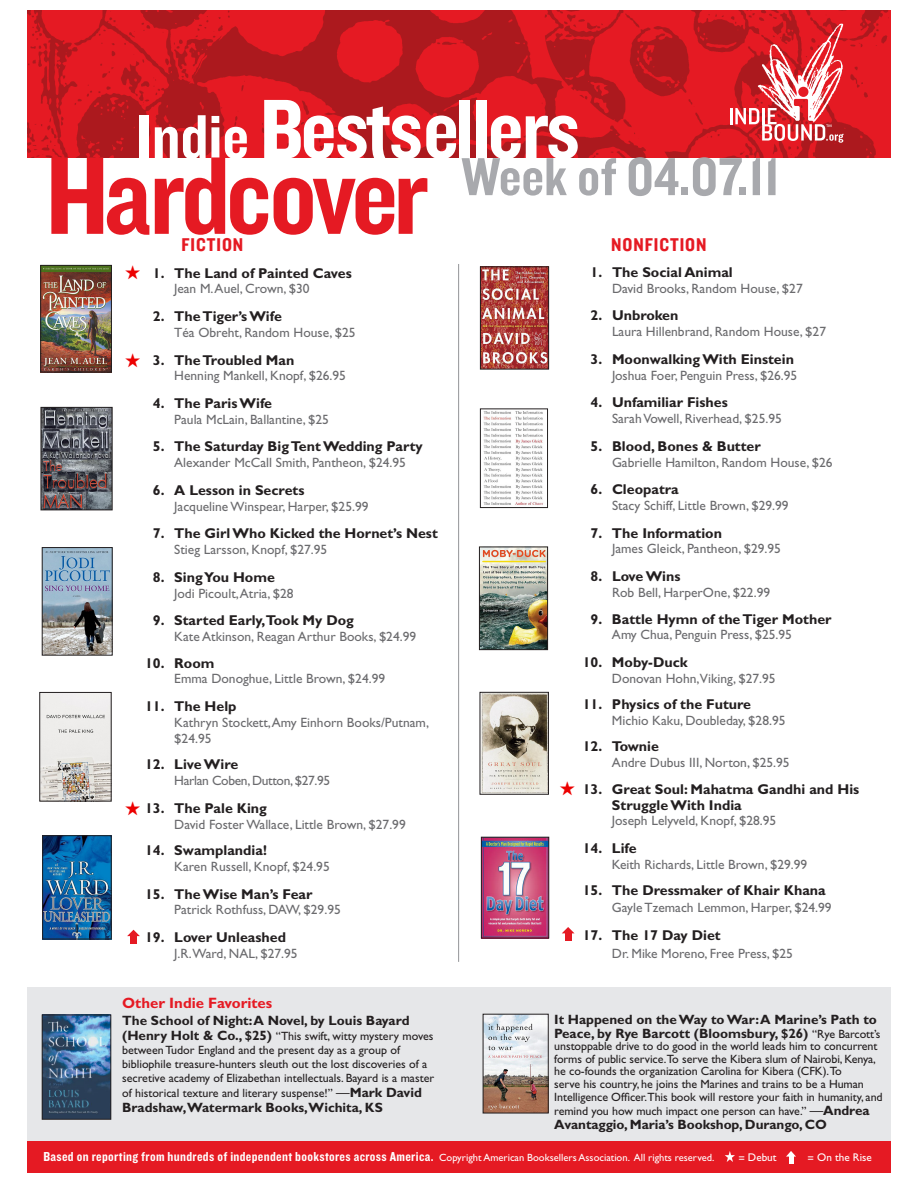
<style>
.page{position:relative;width:918px;height:1188px;background:#fff}
.page>*{position:absolute;margin:0;border:0;box-sizing:border-box;transform-origin:0 0}
.t1{font:114.6px "Knockout 50 Welterweight";letter-spacing:-.04em;color:#e51a23}
.t2{font:88.05px "Knockout 50 Welterweight";letter-spacing:-.03em;color:#fff}
.t3{font:55.5px "Knockout 50 Welterweight";color:#a8a9ad}
.t4{font:19.2px "Knockout 50 Welterweight";letter-spacing:.05em;color:#e51a23}
.Book_Title{font:700 15px "Gill Sans";color:#e51a23}
.t5{font:700 14.25px/15.8px "Gill Sans";color:#231f20}
.t6{font:13.5px/15.8px "Gill Sans";color:#6b6b6e}
.t7{font:700 13.5px/14.2px "Gill Sans";color:#231f20}
.t8{font:13.5px "Knockout 50 Welterweight";letter-spacing:.025em;color:#fff}
.t9{font:13.5px "Gill Sans";letter-spacing:-.025em;color:#6b6b6e}
.t10{font:12px/14.2px "Gill Sans";letter-spacing:-.005em;color:#231f20}
.t11{font:11.1px "Gill Sans";color:#fff}
.s1{font-size:65.1px}
.s2{font-weight:700;font-size:13.5px}
.s3{font-size:13.5px}
.s4{font-weight:400;font-size:12px}
.s5{font-family:"Gill Sans";font-size:10.5px}
</style>
<div class="page">
<img style="left:27px;top:10px;width:864px;height:148px">
<svg style="left:730px;top:23px;width:114px;height:120px"></svg>
<div style="left:27px;top:987px;width:864px;height:171px;background:#e6e7e9"></div>
<hr style="left:458px;top:264px;width:1px;height:698px;background:#939598">
<div style="left:27px;top:1142px;width:864px;height:31px;background:#e51a23"></div>
<svg style="left:562px;top:927px;width:13px;height:14px"></svg>
<img style="left:482px;top:694px;width:65px;height:98px">
<div style="left:480px;top:692px;width:69px;height:102px;border:1px solid #231f20"></div>
<svg style="left:127px;top:930px;width:13px;height:14px"></svg>
<img style="left:42px;top:267px;width:68px;height:103px">
<div style="left:40px;top:265px;width:72px;height:107px;border:1px solid #231f20"></div>
<img style="left:43px;top:409px;width:67px;height:99px">
<div style="left:41px;top:407px;width:71px;height:103px;border:1px solid #231f20"></div>
<img style="left:44px;top:549px;width:66px;height:104px">
<div style="left:42px;top:547px;width:70px;height:108px;border:1px solid #231f20"></div>
<img style="left:483px;top:411px;width:60px;height:94px">
<div style="left:480px;top:409px;width:68px;height:99px;border:1px solid #231f20"></div>
<img style="left:44px;top:838px;width:65px;height:99px">
<div style="left:42px;top:836px;width:69px;height:103px;border:1px solid #231f20"></div>
<img style="left:481px;top:549px;width:65px;height:99px">
<div style="left:479px;top:547px;width:69px;height:103px;border:1px solid #231f20"></div>
<img style="left:483px;top:839px;width:64px;height:97px">
<div style="left:481px;top:837px;width:68px;height:101px;border:1px solid #231f20"></div>
<img style="left:485px;top:1016px;width:61px;height:95px">
<img style="left:42px;top:694px;width:67px;height:105px">
<img style="left:482px;top:269px;width:65px;height:98px">
<div style="left:480px;top:267px;width:69px;height:102px;border:1px solid #231f20"></div>
<svg style="left:725px;top:1151px;width:10px;height:11px"></svg>
<svg style="left:786px;top:1151px;width:10px;height:13px"></svg>
<img style="left:44px;top:1017px;width:65px;height:100px">
<div style="left:42px;top:1015px;width:69px;height:104px;border:1px solid #231f20"></div>
<p class="t2" style="left:136px;top:74px;width:445px"><span class="s1">Indie</span> Bestsellers</p>
<p class="t1" style="left:46px;top:124px;width:385px">Hardcover</p>
<p class="t3" style="left:461px;top:142px;width:320px">Week of 04.07.11</p>
<p class="t5" style="left:591px;top:264px;width:144px">1. The Social Animal</p>
<p class="t6" style="left:612px;top:280px;width:192px">David Brooks, Random House, $27</p>
<p class="t5" style="left:591px;top:308px;width:89px">2. Unbroken</p>
<p class="t6" style="left:612px;top:324px;width:216px">Laura Hillenbrand, Random House, $27</p>
<p class="t5" style="left:591px;top:351px;width:205px">3. Moonwalking With Einstein</p>
<p class="t6" style="left:612px;top:367px;width:187px">Joshua Foer, Penguin Press, $26.95</p>
<p class="t5" style="left:591px;top:394px;width:139px">4. Unfamiliar Fishes</p>
<p class="t6" style="left:612px;top:411px;width:171px">Sarah Vowell, Riverhead, $25.95</p>
<p class="t5" style="left:591px;top:438px;width:172px">5. Blood, Bones &amp; Butter</p>
<p class="t6" style="left:612px;top:454px;width:222px">Gabrielle Hamilton, Random House, $26</p>
<p class="t5" style="left:591px;top:481px;width:90px">6. Cleopatra</p>
<p class="t6" style="left:612px;top:498px;width:178px">Stacy Schiff, Little Brown, $29.99</p>
<p class="t5" style="left:591px;top:525px;width:133px">7. The Information</p>
<p class="t6" style="left:612px;top:541px;width:171px">James Gleick, Pantheon, $29.95</p>
<p class="t5" style="left:591px;top:568px;width:91px">8. Love Wins</p>
<p class="t6" style="left:612px;top:585px;width:160px">Rob Bell, HarperOne, $22.99</p>
<p class="t5" style="left:591px;top:611px;width:242px">9. Battle Hymn of the Tiger Mother</p>
<p class="t6" style="left:612px;top:627px;width:181px">Amy Chua, Penguin Press, $25.95</p>
<p class="t5" style="left:583px;top:654px;width:106px">10. Moby-Duck</p>
<p class="t6" style="left:612px;top:670px;width:165px">Donovan Hohn,Viking, $27.95</p>
<p class="t5" style="left:583px;top:697px;width:170px">11. Physics of the Future</p>
<p class="t6" style="left:612px;top:713px;width:175px">Michio Kaku, Doubleday, $28.95</p>
<p class="t5" style="left:583px;top:739px;width:78px">12. Townie</p>
<p class="t6" style="left:612px;top:755px;width:179px">Andre Dubus III, Norton, $25.95</p>
<p class="t5" style="left:612px;top:781px;width:249px;text-indent:-29px">13. Great Soul: Mahatma Gandhi and His<br>Struggle With India</p>
<p class="t6" style="left:612px;top:813px;width:166px">Joseph Lelyveld, Knopf, $28.95</p>
<p class="t5" style="left:583px;top:840px;width:55px">14. Life</p>
<p class="t6" style="left:612px;top:856px;width:197px">Keith Richards, Little Brown, $29.99</p>
<p class="t5" style="left:583px;top:883px;width:245px">15. The Dressmaker of Khair Khana</p>
<p class="t6" style="left:612px;top:900px;width:221px">Gayle Tzemach Lemmon, Harper, $24.99</p>
<p class="t5" style="left:583px;top:927px;width:139px">17. The 17 Day Diet</p>
<p class="t6" style="left:612px;top:945px;width:183px">Dr. Mike Moreno, Free Press, $25</p>
<p class="t4" style="left:182px;top:232px;width:63px">FICTION</p>
<p class="t4" style="left:611px;top:232px;width:97px">NONFICTION</p>
<p class="t5" style="left:153px;top:265px;width:200px">1. The Land of Painted Caves</p>
<p class="t6" style="left:174px;top:281px;width:137px">Jean M. Auel, Crown, $30</p>
<p class="t5" style="left:153px;top:308px;width:130px">2. The Tiger’s Wife</p>
<p class="t6" style="left:174px;top:324px;width:183px">Téa Obreht, Random House, $25</p>
<p class="t5" style="left:153px;top:352px;width:143px">3. The Troubled Man</p>
<p class="t6" style="left:174px;top:368px;width:173px">Henning Mankell, Knopf, $26.95</p>
<p class="t5" style="left:153px;top:395px;width:121px">4. The Paris Wife</p>
<p class="t6" style="left:174px;top:411px;width:156px">Paula McLain, Ballantine, $25</p>
<p class="t5" style="left:153px;top:439px;width:271px">5. The Saturday Big Tent Wedding Party</p>
<p class="t6" style="left:174px;top:455px;width:233px">Alexander McCall Smith, Pantheon, $24.95</p>
<p class="t5" style="left:153px;top:482px;width:153px">6. A Lesson in Secrets</p>
<p class="t6" style="left:174px;top:498px;width:196px">Jacqueline Winspear, Harper, $25.99</p>
<p class="t5" style="left:153px;top:526px;width:286px">7. The Girl Who Kicked the Hornet’s Nest</p>
<p class="t6" style="left:174px;top:542px;width:155px">Stieg Larsson, Knopf, $27.95</p>
<p class="t5" style="left:153px;top:569px;width:124px">8. Sing You Home</p>
<p class="t6" style="left:174px;top:585px;width:121px">Jodi Picoult, Atria, $28</p>
<p class="t5" style="left:153px;top:613px;width:202px">9. Started Early,Took My Dog</p>
<p class="t6" style="left:174px;top:629px;width:244px">Kate Atkinson, Reagan Arthur Books, $24.99</p>
<p class="t5" style="left:145px;top:655px;width:71px">10. Room</p>
<p class="t6" style="left:174px;top:671px;width:212px">Emma Donoghue, Little Brown, $24.99</p>
<p class="t5" style="left:145px;top:698px;width:93px">11. The Help</p>
<p class="t6" style="left:174px;top:715px;width:256px">Kathryn Stockett, Amy Einhorn Books/Putnam, $24.95</p>
<p class="t5" style="left:145px;top:757px;width:95px">12. Live Wire</p>
<p class="t9" style="left:174px;top:773px;width:158px">Harlan Coben, Dutton, $27.95</p>
<p class="t5" style="left:145px;top:800px;width:123px">13. The Pale King</p>
<p class="t6" style="left:174px;top:816px;width:233px">David Foster Wallace, Little Brown, $27.99</p>
<p class="t5" style="left:145px;top:842px;width:123px">14. Swamplandia!</p>
<p class="t6" style="left:174px;top:859px;width:157px">Karen Russell, Knopf, $24.95</p>
<p class="t5" style="left:145px;top:886px;width:169px">15. The Wise Man’s Fear</p>
<p class="t6" style="left:174px;top:902px;width:168px">Patrick Rothfuss, DAW, $29.95</p>
<p class="t5" style="left:145px;top:929px;width:142px">19. Lover Unleashed</p>
<p class="t6" style="left:174px;top:946px;width:125px">J.R.Ward, NAL, $27.95</p>
<p class="Book_Title" style="left:122px;top:994px;width:152px">Other Indie Favorites</p>
<p class="t7" style="left:122px;top:1013px;width:289px">The School of Night: A Novel, by Louis Bayard</p>
<p class="t10" style="left:122px;top:1029px;width:314px"><span class="s2">(Henry Holt &amp; Co., $25)</span> “This swift, witty mystery moves between Tudor England and the present day as a group of bibliophile treasure-hunters sleuth out the lost discoveries of a secretive academy of Elizabethan intellectuals. Bayard is a master of historical texture and literary suspense!” <span class="s3">—</span><span class="s2">Mark David</span></p>
<p class="t7" style="left:122px;top:1100px;width:262px">Bradshaw,Watermark Books,Wichita, KS</p>
<p class="t7" style="left:554px;top:1012px;width:328px">It Happened on the Way to War: A Marine’s Path to<br>Peace, by Rye Barcott (Bloomsbury, $26) <span class="s4">“Rye Barcott’s</span></p>
<p class="t10" style="left:554px;top:1040px;width:330px;line-height:12.8px">unstoppable drive to do good in the world leads him to concurrent forms of public service.To serve the Kibera slum of Nairobi, Kenya, he co-founds the organization Carolina for Kibera (CFK).To<br>serve his country, he joins the Marines and trains to be a Human Intelligence Officer.This book will restore your faith in humanity, and</p>
<p class="t10" style="left:554px;top:1104px;width:317px">remind you how much impact one person can have.” <span class="s3">—</span><span class="s2">Andrea</span></p>
<p class="t7" style="left:554px;top:1118px;width:274px">Avantaggio, Maria’s Bookshop, Durango, CO</p>
<p class="t8" style="left:44px;top:1148px;width:673px">Based on reporting from hundreds of independent bookstores across America. <span class="s5">Copyright American Booksellers Association. All rights reserved.</span></p>
<p class="t11" style="left:738px;top:1151px;width:40px">= Debut</p>
<p class="t11" style="left:808px;top:1151px;width:66px">= On the Rise</p>
</div>
